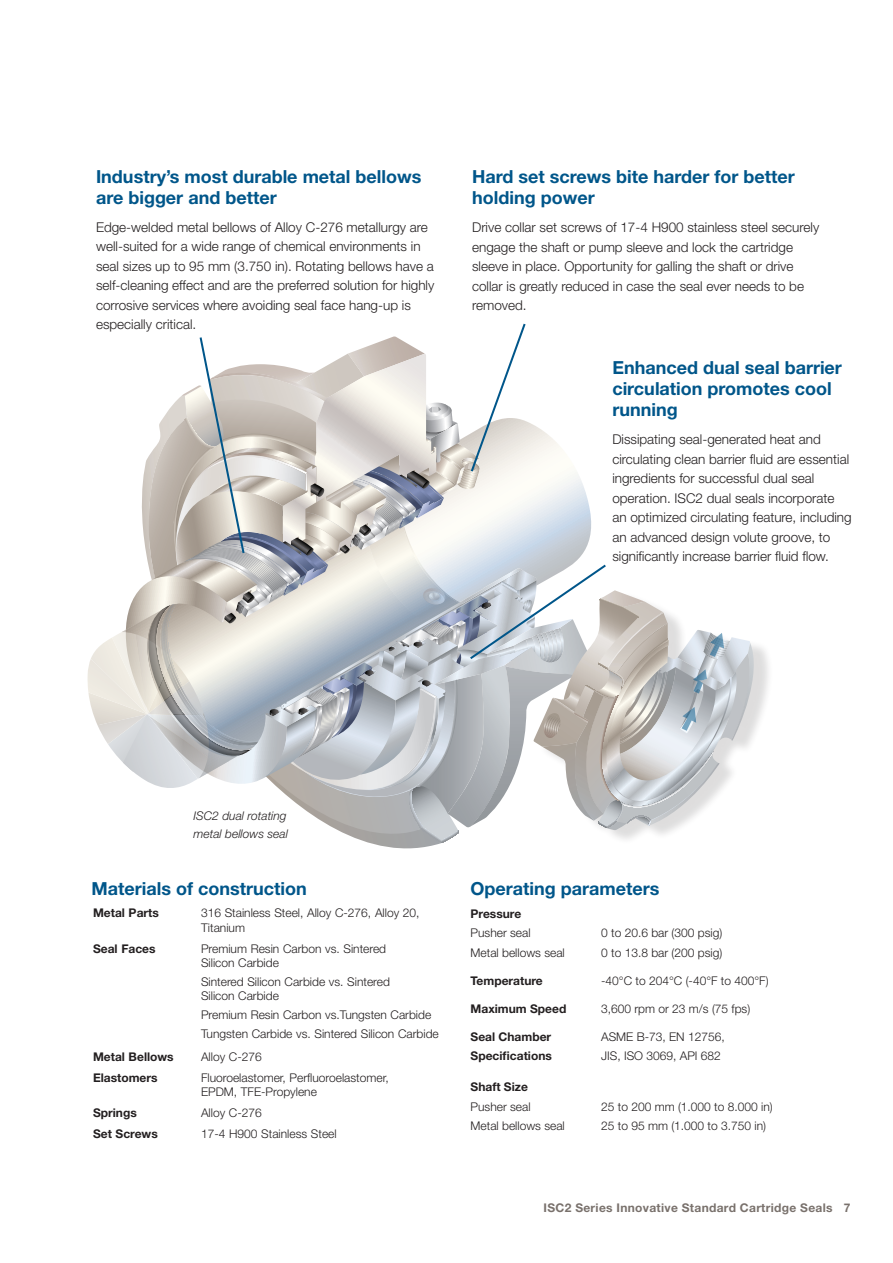
<style>
.page{position:relative;width:893px;height:1263px;background:#fff}
.page>*{position:absolute;margin:0;border:0;box-sizing:border-box;transform-origin:0 0}
.Subhead_Level_1__blu{font:700 18px/21px "Helvetica Neue LT Std";color:#00568a}
.Body_copy{font:300 13.5px/19.5px "Helvetica Neue LT Std";color:#231f20}
.Paragraph_Style_text{font:300 12px/14.4px "Helvetica Neue LT Std";color:#231f20}
.Paragraph_Style_text-2{font:700 12px "Helvetica Neue LT Std";color:#231f20}
.t1{font:700 12px "Helvetica Neue LT Std";letter-spacing:.025em;color:#79716c}
.t2{font:italic 300 12px/18px "Helvetica Neue LT Std";color:#231f20}
.s1{font-weight:700}
</style>
<div class="page">
<div style="left:540px;top:592px;width:233px;height:253px;background:#231f20;opacity:.15"></div>
<svg style="left:87px;top:323px;width:676px;height:526px"></svg>
<p class="Subhead_Level_1__blu" style="left:96px;top:166px;width:327px">Industry’s most durable metal bellows are bigger and better</p>
<p class="Body_copy" style="left:96px;top:217px;width:340px">Edge-welded metal bellows of Alloy C-276 metallurgy are well-suited for a wide range of chemical environments in seal sizes up to 95 mm (3.750 in). Rotating bellows have a self-cleaning effect and are the preferred solution for highly corrosive services where avoiding seal face hang-up is especially critical.</p>
<p class="Subhead_Level_1__blu" style="left:472px;top:166px;width:324px">Hard set screws bite harder for better holding power</p>
<p class="Body_copy" style="left:472px;top:217px;width:349px">Drive collar set screws of 17-4 H900 stainless steel securely engage the shaft or pump sleeve and lock the cartridge sleeve in place. Opportunity for galling the shaft or drive collar is greatly reduced in case the seal ever needs to be removed.</p>
<p class="Subhead_Level_1__blu" style="left:612px;top:357px;width:231px">Enhanced dual seal barrier circulation promotes cool running</p>
<p class="Body_copy" style="left:612px;top:429px;width:241px">Dissipating seal-generated heat and circulating clean barrier fluid are essential ingredients for successful dual seal operation. ISC2 dual seals incorporate an optimized circulating feature, including an advanced design volute groove, to significantly increase barrier fluid flow.</p>
<p class="t2" style="left:194px;top:806px;width:96px">ISC2 dual rotating metal bellows seal</p>
<p class="Subhead_Level_1__blu" style="left:92px;top:877px;width:217px">Materials of construction</p>
<p class="Paragraph_Style_text-2" style="left:93px;top:906px;width:67px">Metal Parts</p>
<p class="Paragraph_Style_text" style="left:201px;top:906px;width:220px">316 Stainless Steel, Alloy C-276, Alloy 20,<br>Titanium</p>
<p class="Paragraph_Style_text-2" style="left:93px;top:941px;width:64px">Seal Faces</p>
<p class="Paragraph_Style_text" style="left:201px;top:941px;width:187px">Premium Resin Carbon vs. Sintered<br>Silicon Carbide</p>
<p class="Paragraph_Style_text" style="left:201px;top:974px;width:190px">Sintered Silicon Carbide vs. Sintered<br>Silicon Carbide</p>
<p class="Paragraph_Style_text" style="left:201px;top:1007px;width:232px">Premium Resin Carbon vs.Tungsten Carbide</p>
<p class="Paragraph_Style_text" style="left:201px;top:1026px;width:239px">Tungsten Carbide vs. Sintered Silicon Carbide</p>
<p class="Paragraph_Style_text-2" style="left:93px;top:1049px;width:82px">Metal Bellows</p>
<p class="Paragraph_Style_text" style="left:201px;top:1049px;width:62px">Alloy C-276</p>
<p class="Paragraph_Style_text-2" style="left:93px;top:1070px;width:66px">Elastomers</p>
<p class="Paragraph_Style_text" style="left:201px;top:1070px;width:189px">Fluoroelastomer, Perfluoroelastomer,<br>EPDM, TFE-Propylene</p>
<p class="Paragraph_Style_text-2" style="left:93px;top:1105px;width:45px">Springs</p>
<p class="Paragraph_Style_text" style="left:201px;top:1105px;width:62px">Alloy C-276</p>
<p class="Paragraph_Style_text-2" style="left:93px;top:1126px;width:66px">Set Screws</p>
<p class="Paragraph_Style_text" style="left:201px;top:1126px;width:137px">17-4 H900 Stainless Steel</p>
<p class="Subhead_Level_1__blu" style="left:471px;top:877px;width:190px">Operating parameters</p>
<p class="Paragraph_Style_text" style="left:471px;top:903px;width:62px;line-height:19.5px"><span class="s1">Pressure<br></span>Pusher seal</p>
<p class="Paragraph_Style_text" style="left:601px;top:925px;width:123px">0 to 20.6 bar (300 psig)</p>
<p class="Paragraph_Style_text" style="left:471px;top:945px;width:96px">Metal bellows seal</p>
<p class="Paragraph_Style_text" style="left:601px;top:945px;width:123px">0 to 13.8 bar (200 psig)</p>
<p class="Paragraph_Style_text-2" style="left:471px;top:973px;width:74px">Temperature</p>
<p class="Paragraph_Style_text" style="left:601px;top:973px;width:169px">-40°C to 204°C (-40°F to 400°F)</p>
<p class="Paragraph_Style_text-2" style="left:471px;top:1001px;width:97px">Maximum Speed</p>
<p class="Paragraph_Style_text" style="left:601px;top:1001px;width:151px">3,600 rpm or 23 m/s (75 fps)</p>
<p class="Paragraph_Style_text-2" style="left:471px;top:1029px;width:82px">Seal Chamber</p>
<p class="Paragraph_Style_text" style="left:601px;top:1029px;width:125px">ASME B-73, EN 12756,</p>
<p class="Paragraph_Style_text-2" style="left:471px;top:1048px;width:83px">Specifications</p>
<p class="Paragraph_Style_text" style="left:601px;top:1048px;width:121px">JIS, ISO 3069, API 682</p>
<p class="Paragraph_Style_text" style="left:471px;top:1077px;width:62px;line-height:19.5px"><span class="s1">Shaft Size<br></span>Pusher seal</p>
<p class="Paragraph_Style_text" style="left:601px;top:1099px;width:173px">25 to 200 mm (1.000 to 8.000 in)</p>
<p class="Paragraph_Style_text" style="left:471px;top:1118px;width:96px">Metal bellows seal</p>
<p class="Paragraph_Style_text" style="left:601px;top:1118px;width:166px">25 to 95 mm (1.000 to 3.750 in)</p>
<p class="t1" style="left:544px;top:1201px;width:308px">ISC2 Series Innovative Standard Cartridge Seals 7</p>
</div>
